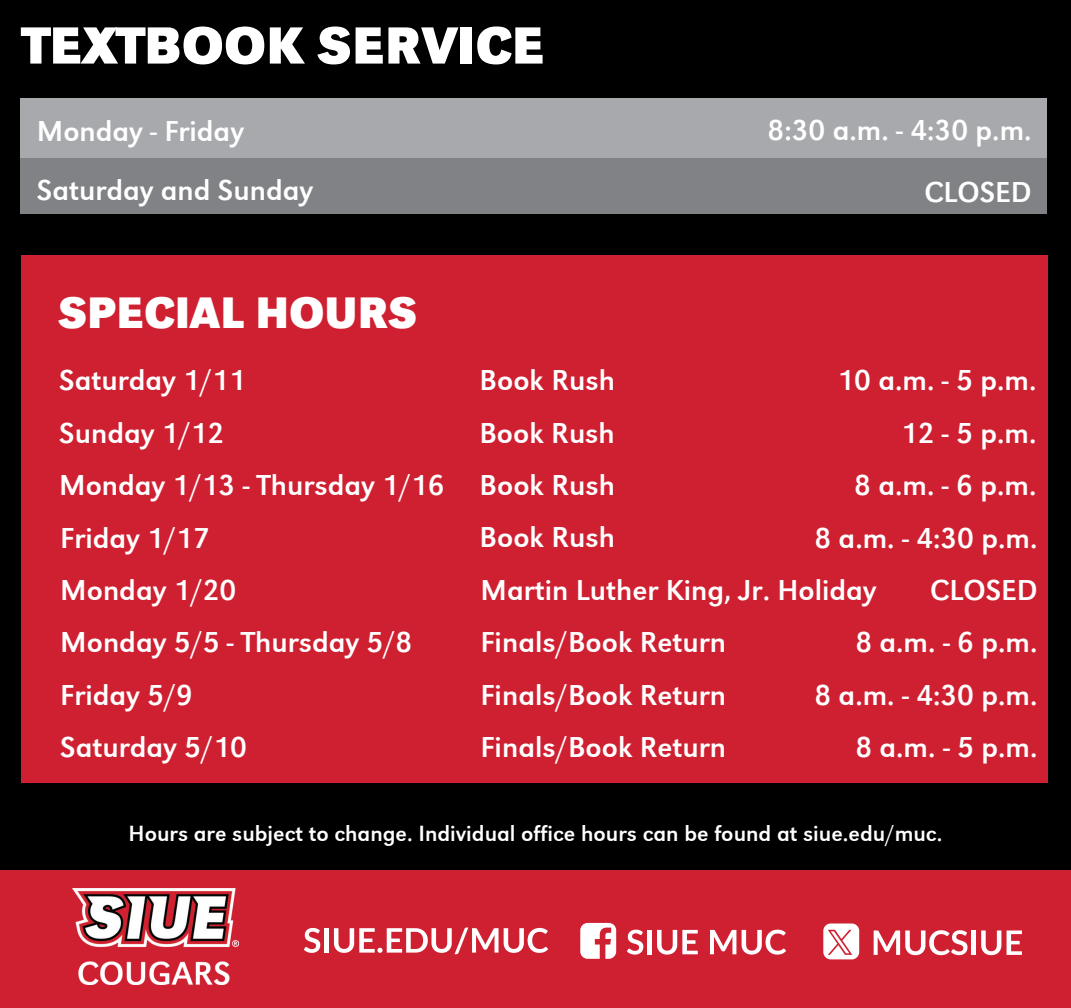
<style>
.page{position:relative;width:1071px;height:1008px;background:#000}
.page>*{position:absolute;margin:0;border:0;box-sizing:border-box;transform-origin:0 0}
.t1{font:54.25px "URW Grotesk Regular 4";color:#fff}
.t2{font:45.5px "URW Grotesk Regular 4";color:#fff}
.t3{font:29.75px/52.3px "URW Grotesk Regular 2";color:#fff}
.t4{font:22.75px "URW Grotesk Regular 2";color:#fff}
</style>
<div class="page">
<div style="left:20px;top:99px;width:1026px;height:97px;background:#a8a9ad"></div>
<div style="left:20px;top:158px;width:1026px;height:56px;background:#808285"></div>
<div style="left:0;top:870px;width:1071px;height:138px;background:#cf2031"></div>
<div style="left:823px;top:924px;width:36px;height:35px;background:#fff;border-radius:7px"></div>
<svg style="left:874px;top:930px;width:94px;height:25px"></svg>
<div style="left:971px;top:931px;width:5px;height:24px;background:#fff"></div>
<svg style="left:981px;top:931px;width:20px;height:24px"></svg>
<svg style="left:1007px;top:931px;width:15px;height:24px"></svg>
<svg style="left:304px;top:928px;width:16px;height:25px"></svg>
<div style="left:324px;top:928px;width:5px;height:25px;background:#fff"></div>
<svg style="left:334px;top:928px;width:214px;height:26px"></svg>
<svg style="left:627px;top:930px;width:16px;height:25px"></svg>
<div style="left:647px;top:930px;width:5px;height:24px;background:#fff"></div>
<svg style="left:657px;top:930px;width:41px;height:25px"></svg>
<svg style="left:710px;top:930px;width:26px;height:24px"></svg>
<svg style="left:742px;top:930px;width:44px;height:25px"></svg>
<svg style="left:580px;top:923px;width:36px;height:36px"></svg>
<svg style="left:828px;top:930px;width:24px;height:25px"></svg>
<img style="left:72px;top:888px;width:166px;height:97px">
<div style="left:22px;top:256px;width:1026px;height:527px;background:#cf2031"></div>
<h1 class="t1" style="left:22px;top:13px;width:524px">TEXTBOOK SERVICE</h1>
<p class="t3" style="left:37px;top:105px;width:208px">Monday - Friday</p>
<p class="t3" style="left:768px;top:104px;width:266px">8:30 a.m. - 4:30 p.m.</p>
<p class="t3" style="left:37px;top:164px;width:278px">Saturday and Sunday</p>
<p class="t3" style="left:924px;top:166px;width:109px">CLOSED</p>
<h2 class="t2" style="left:58px;top:285px;width:361px">SPECIAL HOURS</h2>
<p class="t3" style="left:59px;top:354px;width:188px">Saturday 1/11<br>Sunday 1/12</p>
<p class="t3" style="left:480px;top:354px;width:137px">Book Rush</p>
<p class="t3" style="left:838px;top:354px;width:200px;text-align:right">10 a.m. - 5 p.m.<br>12 - 5 p.m.<br>8 a.m. - 6 p.m.</p>
<p class="t3" style="left:479px;top:407px;width:137px">Book Rush</p>
<p class="t3" style="left:59px;top:459px;width:387px">Monday 1/13 - Thursday 1/16</p>
<p class="t3" style="left:480px;top:459px;width:137px">Book Rush<br>Book Rush</p>
<p class="t3" style="left:60px;top:512px;width:353px">Friday 1/17<br>Monday 1/20<br>Monday 5/5 - Thursday 5/8<br>Friday 5/9<br>Saturday 5/10</p>
<p class="t3" style="left:814px;top:512px;width:225px;text-align:right">8 a.m. - 4:30 p.m.<br>CLOSED<br>8 a.m. - 6 p.m.<br>8 a.m. - 4:30 p.m.<br>8 a.m. - 5 p.m.</p>
<p class="t3" style="left:481px;top:564px;width:397px">Martin Luther King, Jr. Holiday<br>Finals/Book Return<br>Finals/Book Return<br>Finals/Book Return</p>
<p class="t4" style="left:129px;top:820px;width:815px">Hours are subject to change. Individual office hours can be found at siue.edu/muc.</p>
</div>
